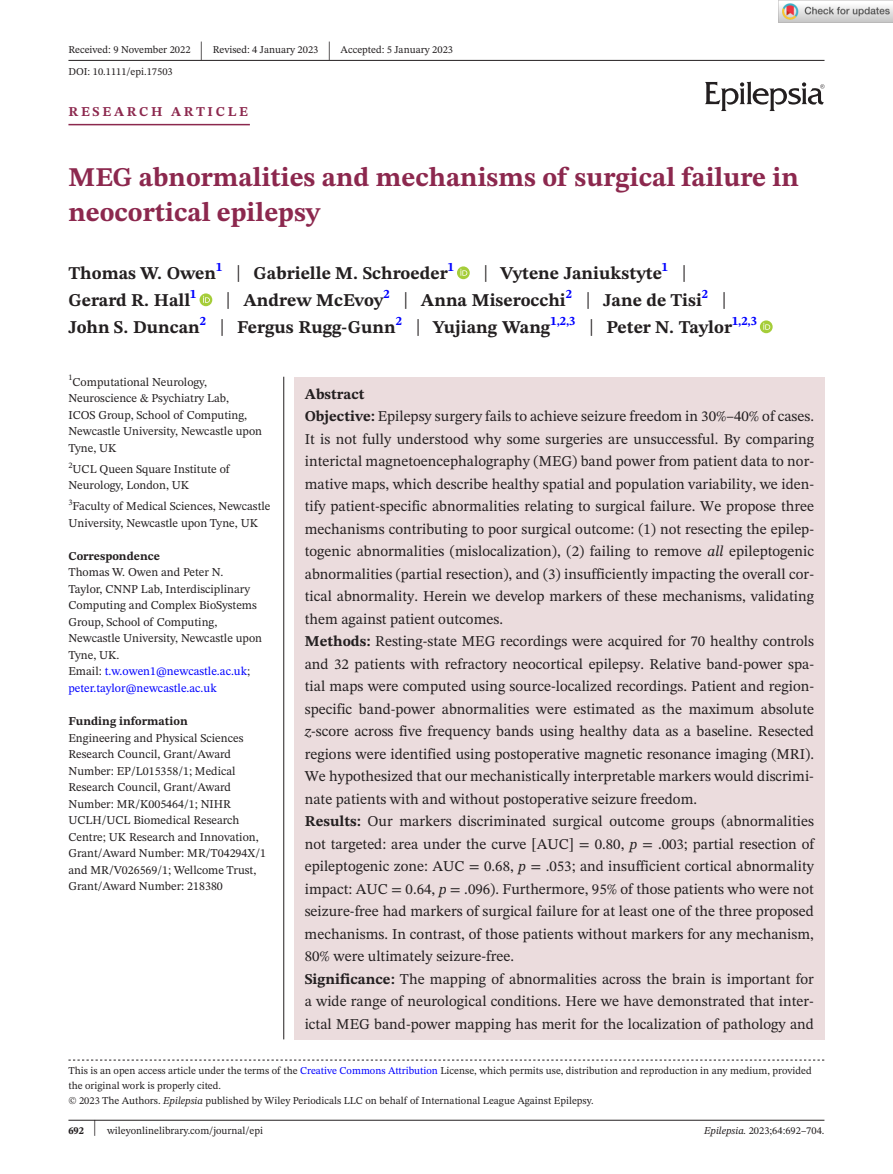
<style>
.page{position:relative;width:893px;height:1174px;background:#fff}
.page>*{position:absolute;margin:0;border:0;box-sizing:border-box;transform-origin:0 0}
.t1{font:700 27px/34.5px "STIX Two Text";color:#8c284e}
.t2{font:25.65px "STIX Two Text";color:#231f20;scale:.49 1}
.t3{font:700 18px/27px "STIX Two Text";color:#231f20}
.t4{font:15px/22.5px "STIX Two Text";color:#231f20}
.t5{font:700 13.5px "STIX Two Text";letter-spacing:.2em;color:#8c284e}
.t6{font:12px/16.5px "STIX Two Text";color:#231f20}
.t7{font:700 12px "STIX Two Text";color:#231f20}
.t8{font:10.5px/15px "STIX Two Text";color:#231f20}
.s1{font-weight:400;font-size:23.4px}
.s2{color:#00f}
.s3{font-weight:700}
.s4{font-style:italic}
.s5{font-family:"STIX"}
.s6{font-size:22.2px}
</style>
<div class="page">
<hr style="left:68px;top:1119px;width:756px;height:1px;background:#231f20">
<svg style="left:705px;top:81px;width:119px;height:30px"></svg>
<hr style="left:68px;top:60px;width:756px;height:1px;background:#231f20">
<hr style="left:68px;top:124px;width:182px;height:1px;background:#8c284e">
<svg style="left:457px;top:266px;width:13px;height:13px"></svg>
<svg style="left:460px;top:269px;width:7px;height:7px"></svg>
<div style="left:200px;top:293px;width:12px;height:13px;background:#a5cd39;border-radius:50%"></div>
<svg style="left:203px;top:296px;width:7px;height:7px"></svg>
<svg style="left:760px;top:320px;width:13px;height:13px"></svg>
<svg style="left:763px;top:323px;width:7px;height:7px"></svg>
<svg style="left:68px;top:1059px;width:756px;height:1px"></svg>
<div style="left:294px;top:377px;width:530px;height:662px;background:#ebdcdd"></div>
<hr style="left:283px;top:377px;width:1px;height:662px;background:#231f20">
<img style="left:779px;top:0;width:114px;height:23px">
<p class="t8" style="left:68px;top:42px;width:124px">Received: 9 November 2022</p>
<h2 class="t2" style="left:200px;top:32px;width:8px">|</h2>
<p class="t8" style="left:213px;top:42px;width:107px">Revised: 4 January 2023</p>
<h2 class="t2" style="left:328px;top:32px;width:8px">|</h2>
<p class="t8" style="left:341px;top:42px;width:114px">Accepted: 5 January 2023</p>
<p class="t8" style="left:68px;top:64px;width:106px">DOI: 10.1111/epi.17503</p>
<p class="t5" style="left:68px;top:101px;width:181px">RESEARCH ARTICLE</p>
<h1 class="t1" style="left:68px;top:161px;width:732px">MEG abnormalities and mechanisms of surgical failure in neocortical epilepsy</h1>
<p class="t3" style="left:68px;top:260px;width:387px">Thomas W. Owen<sup>1</sup> <span class="s1">|</span> Gabrielle M. Schroeder<sup>1</sup></p>
<p class="t3" style="left:483px;top:260px;width:205px"><span class="s1">|</span> Vytene Janiukstyte<sup>1</sup> <span class="s1">|</span></p>
<p class="t3" style="left:68px;top:287px;width:130px">Gerard R. Hall<sup>1</sup></p>
<p class="t3" style="left:68px;top:287px;width:690px;text-indent:158px"><span class="s1">|</span> Andrew McEvoy<sup>2</sup> <span class="s1">|</span> Anna Miserocchi<sup>2</sup> <span class="s1">|</span> Jane de Tisi<sup>2</sup> <span class="s1">|<br></span>John S. Duncan<sup>2</sup> <span class="s1">|</span> Fergus Rugg-Gunn<sup>2</sup> <span class="s1">|</span> Yujiang Wang<sup>1,2,3</sup> <span class="s1">|</span> Peter N. Taylor<sup>1,2,3</sup></p>
<p class="t6" style="left:68px;top:373px;width:195px"><sup>1</sup>Computational Neurology,<br>Neuroscience &amp; Psychiatry Lab,<br>ICOS Group, School of Computing,<br>Newcastle University, Newcastle upon<br>Tyne, UK</p>
<p class="t6" style="left:68px;top:460px;width:163px"><sup>2</sup>UCL Queen Square Institute of<br>Neurology, London, UK</p>
<p class="t6" style="left:68px;top:498px;width:203px"><sup>3</sup>Faculty of Medical Sciences, Newcastle<br>University, Newcastle upon Tyne, UK</p>
<p class="t7" style="left:68px;top:547px;width:93px">Correspondence</p>
<p class="t6" style="left:68px;top:564px;width:195px">Thomas W. Owen and Peter N.<br>Taylor, CNNP Lab, Interdisciplinary<br>Computing and Complex BioSystems<br>Group, School of Computing,<br>Newcastle University, Newcastle upon<br>Tyne, UK.<br>Email: <span class="s2">t.w.owen1@newcastle.ac.uk</span>; <span class="s2">peter.taylor@newcastle.ac.uk</span></p>
<p class="t7" style="left:68px;top:712px;width:121px">Funding information</p>
<p class="t6" style="left:68px;top:729px;width:199px">Engineering and Physical Sciences<br>Research Council, Grant/Award<br>Number: EP/L015358/1; Medical<br>Research Council, Grant/Award<br>Number: MR/K005464/1; NIHR<br>UCLH/UCL Biomedical Research<br>Centre; UK Research and Innovation,<br>Grant/Award Number: MR/T04294X/1 and MR/V026569/1; Wellcome Trust,<br>Grant/Award Number: 218380</p>
<p class="t4" style="left:305px;top:382px;width:511px"><span class="s3">Abstract<br>Objective:</span> Epilepsy surgery fails to achieve seizure freedom in 30%–40% of cases.<br>It is not fully understood why some surgeries are unsuccessful. By comparing interictal magnetoencephalography (MEG) band power from patient data to nor&shy;mative maps, which describe healthy spatial and population variability, we iden&shy;tify patient-specific abnormalities relating to surgical failure. We propose three mechanisms contributing to poor surgical outcome: (1) not resecting the epilep&shy;togenic abnormalities (mislocalization), (2) failing to remove <span class="s4">all</span> epileptogenic abnormalities (partial resection), and (3) insufficiently impacting the overall cor&shy;tical abnormality. Herein we develop markers of these mechanisms, validating them against patient outcomes.<br><span class="s3">Methods:</span> Resting-state MEG recordings were acquired for 70 healthy controls and 32 patients with refractory neocortical epilepsy. Relative band-power spa&shy;tial maps were computed using source-localized recordings. Patient and region&shy;specific band-power abnormalities were estimated as the maximum absolute <span class="s4">z</span>-score across five frequency bands using healthy data as a baseline. Resected regions were identified using postoperative magnetic resonance imaging (MRI).<br>We hypothesized that our mechanistically interpretable markers would discrimi&shy;nate patients with and without postoperative seizure freedom.<br><span class="s3">Results:</span> Our markers discriminated surgical outcome groups (abnormalities not targeted: area under the curve [AUC] <span class="s5">=</span> 0.80, <span class="s4">p</span> <span class="s5">=</span> .003; partial resection of epileptogenic zone: AUC <span class="s5">=</span> 0.68, <span class="s4">p</span> <span class="s5">=</span> .053; and insufficient cortical abnormality impact: AUC <span class="s5">=</span> 0.64, <span class="s4">p</span> <span class="s5">=</span> .096). Furthermore, 95% of those patients who were not seizure-free had markers of surgical failure for at least one of the three proposed mechanisms. In contrast, of those patients without markers for any mechanism, 80% were ultimately seizure-free.<br><span class="s3">Significance:</span> The mapping of abnormalities across the brain is important for a wide range of neurological conditions. Here we have demonstrated that inter&shy;ictal MEG band-power mapping has merit for the localization of pathology and</p>
<p class="t8" style="left:68px;top:1063px;width:745px">This is an open access article under the terms of the <span class="s2">Creative Commons Attribution</span> License, which permits use, distribution and reproduction in any medium, provided the original work is properly cited.<br>© 2023 The Authors. <span class="s4">Epilepsia</span> published by Wiley Periodicals LLC on behalf of International League Against Epilepsy.</p>
<p class="t8" style="left:68px;top:1123px;width:196px"><span class="s3">692</span> <span class="s6">|</span> wileyonlinelibrary.com/journal/epi</p>
<p class="t8" style="left:704px;top:1123px;width:122px"><span class="s4">Epilepsia.</span> 2023;64:692–704.</p>
</div>
